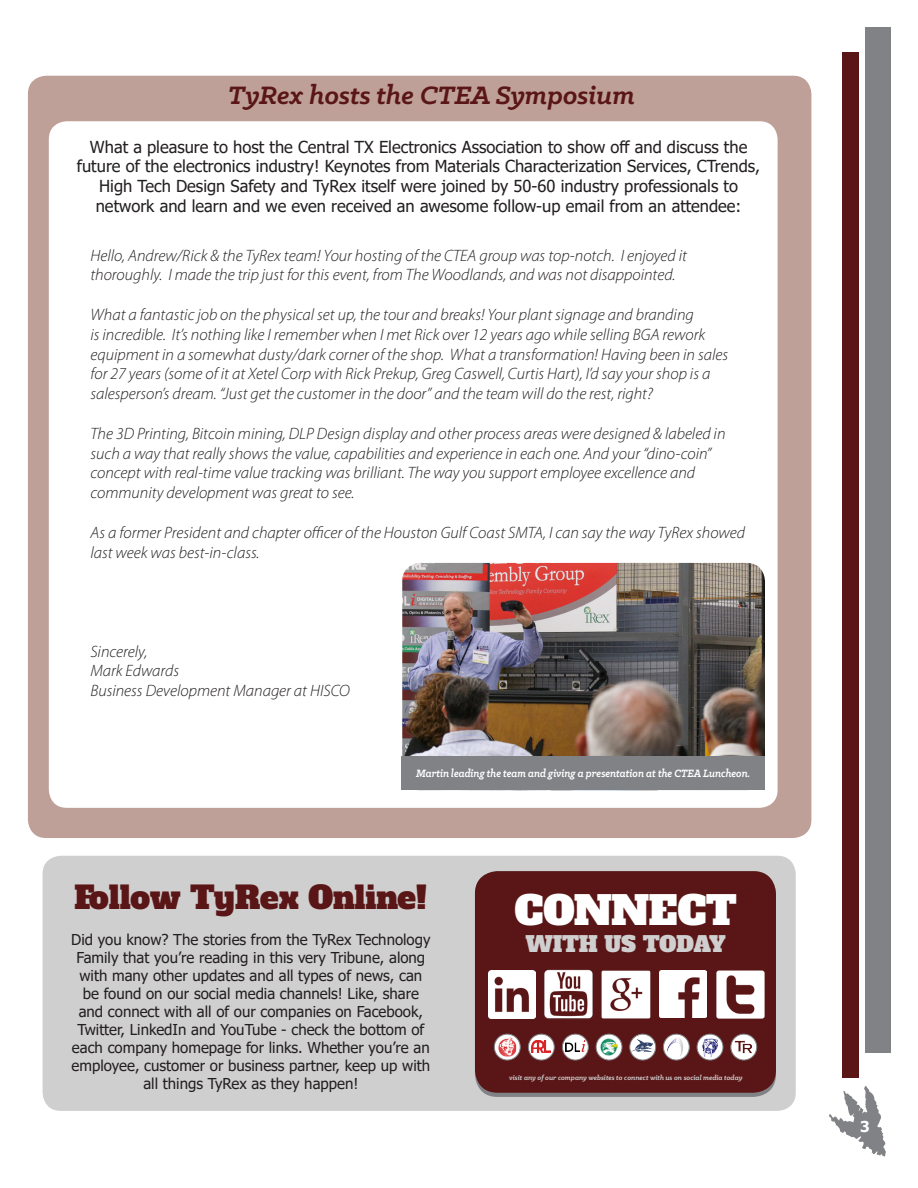
<style>
.page{position:relative;width:918px;height:1188px;background:#fff}
.page>*{position:absolute;margin:0;border:0;box-sizing:border-box;transform-origin:0 0}
.t1{font:39.75px "Alfa Slab One";letter-spacing:-.015em;color:#fff}
.t2{font:31.5px "Alfa Slab One";color:#5a1616}
.t3{font:italic 700 28.5px "Klinic Slab";color:#5a1616}
.t4{font:21.75px "Alfa Slab One";letter-spacing:-.01em;color:#d0cfd0}
.t5{font:italic 300 16.5px/19.8px "Myriad Pro";color:#231f20}
.t6{font:16.5px/19.8px "Tahoma";color:#231f20;text-align:center}
.t7{font:15px/18px "Tahoma";color:#231f20;text-align:center}
.t8{font:700 15px "Tahoma";color:#fff}
.t9{font:italic 700 12px "Klinic Slab";color:#fff;scale:.9 1}
.t10{font:italic 700 7.5px "Klinic Slab";color:#d0cfd0}
</style>
<div class="page">
<div style="left:28px;top:76px;width:783px;height:762px;background:#bea098;border-radius:18px"></div>
<div style="left:843px;top:52px;width:16px;height:1026px;background:#5a1616"></div>
<div style="left:865px;top:27px;width:25px;height:1026px;background:#818286"></div>
<svg style="left:829px;top:1086px;width:57px;height:71px"></svg>
<div style="left:43px;top:856px;width:753px;height:255px;background:#d0cfd0;border-radius:18px"></div>
<div style="left:475px;top:871px;width:301px;height:222px;background:#5a1616;border-radius:23px"></div>
<img style="left:488px;top:971px;width:47px;height:47px">
<svg style="left:494px;top:1034px;width:26px;height:26px"></svg>
<img style="left:498px;top:1038px;width:18px;height:19px">
<div style="left:494px;top:1034px;width:27px;height:26px;border:1px solid #818286;border-radius:50%"></div>
<svg style="left:528px;top:1034px;width:26px;height:26px"></svg>
<img style="left:532px;top:1041px;width:19px;height:11px">
<div style="left:528px;top:1034px;width:27px;height:26px;border:1px solid #818286;border-radius:50%"></div>
<svg style="left:562px;top:1034px;width:26px;height:26px"></svg>
<img style="left:566px;top:1041px;width:19px;height:10px">
<div style="left:562px;top:1034px;width:27px;height:26px;border:1px solid #818286;border-radius:50%"></div>
<svg style="left:596px;top:1034px;width:26px;height:26px"></svg>
<img style="left:600px;top:1039px;width:18px;height:17px">
<div style="left:596px;top:1034px;width:26px;height:26px;border:1px solid #818286;border-radius:50%"></div>
<svg style="left:630px;top:1034px;width:26px;height:26px"></svg>
<img style="left:631px;top:1038px;width:23px;height:14px">
<div style="left:629px;top:1034px;width:27px;height:26px;border:1px solid #818286;border-radius:50%"></div>
<svg style="left:663px;top:1034px;width:26px;height:26px"></svg>
<img style="left:666px;top:1038px;width:19px;height:19px">
<div style="left:663px;top:1034px;width:27px;height:26px;border:1px solid #818286;border-radius:50%"></div>
<svg style="left:697px;top:1034px;width:26px;height:26px"></svg>
<img style="left:700px;top:1038px;width:20px;height:20px">
<div style="left:697px;top:1034px;width:26px;height:26px;border:1px solid #818286;border-radius:50%"></div>
<img style="left:601px;top:970px;width:50px;height:49px">
<img style="left:544px;top:970px;width:49px;height:49px">
<img style="left:659px;top:971px;width:47px;height:47px">
<img style="left:716px;top:970px;width:49px;height:49px">
<svg style="left:731px;top:1034px;width:26px;height:26px"></svg>
<img style="left:735px;top:1038px;width:18px;height:19px">
<div style="left:730px;top:1034px;width:27px;height:26px;border:1px solid #818286;border-radius:50%"></div>
<div style="left:49px;top:121px;width:729px;height:687px;background:#fff;border-radius:18px"></div>
<img style="left:402px;top:563px;width:363px;height:194px">
<div style="left:402px;top:757px;width:363px;height:33px;background:#818286"></div>
<p class="t3" style="left:228px;top:76px;width:408px">TyRex hosts the CTEA Symposium</p>
<p class="t6" style="left:77px;top:138px;width:685px">What a pleasure to host the Central TX Electronics Association to show off and discuss the future of the electronics industry! Keynotes from Materials Characterization Services, CTrends, High Tech Design Safety and TyRex itself were joined by 50-60 industry professionals to network and learn and we even received an awesome follow-up email from an attendee:</p>
<p class="t5" style="left:90px;top:245px;width:598px">Hello, Andrew/Rick &amp; the TyRex team! Your hosting of the CTEA group was top-notch. I enjoyed it thoroughly. I made the trip just for this event, from The Woodlands, and was not disappointed.</p>
<p class="t5" style="left:90px;top:304px;width:639px">What a fantastic job on the physical set up, the tour and breaks! Your plant signage and branding<br>is incredible. It’s nothing like I remember when I met Rick over 12 years ago while selling BGA rework equipment in a somewhat dusty/dark corner of the shop. What a transformation! Having been in sales for 27 years (some of it at Xetel Corp with Rick Prekup, Greg Caswell, Curtis Hart), I’d say your shop is a salesperson’s dream. “Just get the customer in the door” and the team will do the rest, right?</p>
<p class="t5" style="left:90px;top:423px;width:637px">The 3D Printing, Bitcoin mining, DLP Design display and other process areas were designed &amp; labeled in such a way that really shows the value, capabilities and experience in each one. And your “dino-coin” concept with real-time value tracking was brilliant. The way you support employee excellence and community development was great to see.</p>
<p class="t5" style="left:90px;top:522px;width:656px">As a former President and chapter officer of the Houston Gulf Coast SMTA, I can say the way TyRex showed last week was best-in-class.</p>
<p class="t5" style="left:90px;top:641px;width:58px">Sincerely,</p>
<p class="t5" style="left:90px;top:661px;width:90px">Mark Edwards</p>
<p class="t5" style="left:90px;top:681px;width:261px">Business Development Manager at HISCO</p>
<p class="t9" style="left:416px;top:766px;width:373px">Martin leading the team and giving a presentation at the CTEA Luncheon.</p>
<p class="t2" style="left:74px;top:876px;width:354px">Follow TyRex Online!</p>
<p class="t7" style="left:71px;top:931px;width:361px">Did you know? The stories from the TyRex Technology Family that you’re reading in this very Tribune, along with many other updates and all types of news, can be found on our social media channels! Like, share and connect with all of our companies on Facebook, Twitter, LinkedIn and YouTube - check the bottom of each company homepage for links. Whether you’re an employee, customer or business partner, keep up with all things TyRex as they happen!</p>
<h1 class="t1" style="left:514px;top:884px;width:224px">CONNECT</h1>
<h3 class="t4" style="left:525px;top:929px;width:201px">WITH US TODAY</h3>
<p class="t10" style="left:509px;top:1073px;width:235px">visit any of our company websites to connect with us on social media today</p>
<p class="t8" style="left:860px;top:1116px;width:11px">3</p>
</div>
